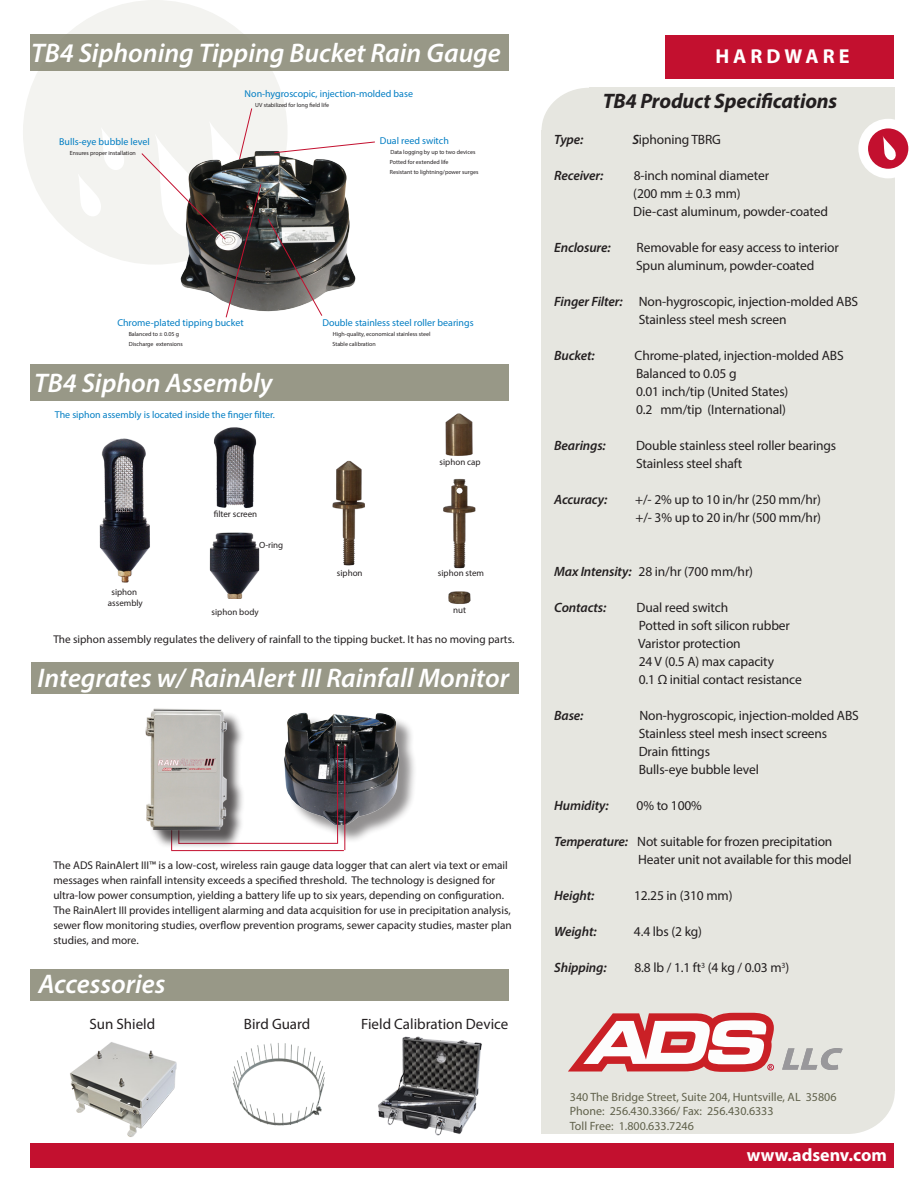
<style>
.page{position:relative;width:918px;height:1188px;background:#fff}
.page>*{position:absolute;margin:0;border:0;box-sizing:border-box;transform-origin:0 0}
.t1{font:italic 600 27px "Myriad Pro";color:#fff}
.t2{font:italic 700 21px "Myriad Pro";letter-spacing:-.01em;color:#231f20}
.t3{font:700 20.25px "Myriad Pro";letter-spacing:.2em;color:#fff}
.t4{font:700 18px "Myriad Pro";color:#fff}
.t5{font:15px "Myriad Pro";color:#231f20}
.t6{font:13.5px "Myriad Pro";letter-spacing:-.01em;color:#231f20}
.t7{font:italic 600 13.5px "Myriad Pro";letter-spacing:-.01em;color:#231f20}
.t8{font:12px "Myriad Pro";color:#60614b}
.t9{font:11.25px/15px "Myriad Pro";color:#231f20}
.t10{font:9.9px "Myriad Pro";color:#007dc3}
.t11{font:9px "Myriad Pro";color:#231f20}
.t12{font:6px/9.9px "Myriad Pro";color:#231f20}
.s1{font-weight:600;font-style:italic}
</style>
<div class="page">
<div style="left:23px;top:0;width:265px;height:265px;background:#f3f3f0;border-radius:50%"></div>
<svg style="left:79px;top:130px;width:45px;height:86px"></svg>
<div style="left:589px;top:88px;width:306px;height:1003px;background:#e6e6e0"></div>
<div style="left:800px;top:1048px;width:95px;height:86px;background:#e6e6e0;border-radius:50%"></div>
<div style="left:542px;top:131px;width:306px;height:1003px;background:#e6e6e0"></div>
<div style="left:541px;top:88px;width:95px;height:85px;background:#e6e6e0;border-radius:50%"></div>
<div style="left:665px;top:35px;width:229px;height:44px;background:#c3102f"></div>
<div style="left:30px;top:1143px;width:864px;height:25px;background:#c3102f"></div>
<div style="left:30px;top:34px;width:478px;height:37px;background:#989887"></div>
<div style="left:858px;top:119px;width:60px;height:59px;background:#fff;border-radius:50%"></div>
<div style="left:868px;top:128px;width:40px;height:41px;background:#c3102f;border-radius:50%"></div>
<svg style="left:883px;top:136px;width:13px;height:25px"></svg>
<div style="left:31px;top:663px;width:487px;height:31px;background:#989887"></div>
<svg style="left:141px;top:107px;width:234px;height:211px"></svg>
<div style="left:286px;top:716px;width:131px;height:128px;background:#231f20;opacity:.5"></div>
<img style="left:284px;top:712px;width:124px;height:113px">
<hr style="left:171px;top:850px;width:173px;height:1px;background:#c3102f">
<hr style="left:337px;top:745px;width:1px;height:99px;background:#c3102f">
<hr style="left:344px;top:745px;width:1px;height:105px;background:#c3102f">
<hr style="left:179px;top:843px;width:158px;height:1px;background:#c3102f">
<div style="left:30px;top:970px;width:478px;height:31px;background:#989887"></div>
<img style="left:232px;top:1043px;width:93px;height:83px">
<div style="left:30px;top:365px;width:478px;height:36px;background:#989887"></div>
<img style="left:213px;top:427px;width:44px;height:81px">
<img style="left:209px;top:532px;width:51px;height:66px">
<img style="left:99px;top:438px;width:51px;height:145px">
<img style="left:332px;top:460px;width:33px;height:106px">
<img style="left:445px;top:413px;width:28px;height:43px">
<img style="left:443px;top:478px;width:33px;height:91px">
<img style="left:448px;top:591px;width:23px;height:13px">
<svg style="left:782px;top:1048px;width:61px;height:22px"></svg>
<svg style="left:568px;top:1013px;width:206px;height:59px"></svg>
<img style="left:70px;top:1042px;width:107px;height:95px">
<img style="left:378px;top:1036px;width:104px;height:100px">
<div style="left:148px;top:710px;width:97px;height:139px;background:#231f20;opacity:.75"></div>
<img style="left:145px;top:708px;width:86px;height:126px">
<p class="t1" style="left:31px;top:35px;width:471px">TB4 Siphoning Tipping Bucket Rain Gauge</p>
<p class="t10" style="left:59px;top:136px;width:92px">Bulls-eye bubble level</p>
<p class="t12" style="left:70px;top:148px;width:68px">Ensures proper installation</p>
<p class="t10" style="left:245px;top:87px;width:170px">Non-hygroscopic, injection-molded base</p>
<p class="t12" style="left:255px;top:100px;width:75px">UV stabilized for long field life</p>
<p class="t10" style="left:380px;top:134px;width:71px">Dual reed switch</p>
<p class="t12" style="left:390px;top:147px;width:87px">Data logging by up to two devices<br>Potted for extended life</p>
<p class="t12" style="left:390px;top:167px;width:90px">Resistant to lightning/power surges</p>
<p class="t10" style="left:117px;top:317px;width:128px">Chrome-plated tipping bucket</p>
<p class="t12" style="left:129px;top:329px;width:56px">Balanced to ± 0.05 g<br>Discharge extensions</p>
<p class="t1" style="left:34px;top:366px;width:240px">TB4 Siphon Assembly</p>
<p class="t10" style="left:55px;top:408px;width:222px">The siphon assembly is located inside the finger filter.</p>
<p class="t11" style="left:214px;top:508px;width:45px">filter screen</p>
<p class="t11" style="left:112px;top:586px;width:27px">siphon</p>
<p class="t11" style="left:108px;top:597px;width:36px">assembly</p>
<p class="t11" style="left:259px;top:540px;width:26px">O-ring</p>
<p class="t11" style="left:212px;top:606px;width:49px">siphon body</p>
<p class="t10" style="left:322px;top:317px;width:153px">Double stainless steel roller bearings</p>
<p class="t12" style="left:332px;top:329px;width:99px">High-quality, economical stainless steel<br>Stable calibration</p>
<p class="t11" style="left:337px;top:567px;width:27px">siphon</p>
<p class="t11" style="left:440px;top:457px;width:43px">siphon cap</p>
<p class="t11" style="left:438px;top:567px;width:48px">siphon stem</p>
<p class="t11" style="left:453px;top:604px;width:14px">nut</p>
<p class="t9" style="left:53px;top:631px;width:463px">The siphon assembly regulates the delivery of rainfall to the tipping bucket. It has no moving parts.</p>
<p class="t1" style="left:37px;top:661px;width:473px">Integrates w/ RainAlert III Rainfall Monitor</p>
<p class="t9" style="left:53px;top:858px;width:460px">The ADS RainAlert III™ is a low-cost, wireless rain gauge data logger that can alert via text or email messages when rainfall intensity exceeds a specified threshold. The technology is designed for ultra-low power consumption, yielding a battery life up to six years, depending on configuration.<br>The RainAlert III provides intelligent alarming and data acquisition for use in precipitation analysis, sewer flow monitoring studies, overflow prevention programs, sewer capacity studies, master plan studies, and more.</p>
<p class="t1" style="left:38px;top:967px;width:129px">Accessories</p>
<p class="t5" style="left:89px;top:1015px;width:67px">Sun Shield</p>
<p class="t5" style="left:244px;top:1015px;width:68px">Bird Guard</p>
<p class="t5" style="left:361px;top:1015px;width:149px">Field Calibration Device</p>
<p class="t3" style="left:715px;top:43px;width:136px">HARDWARE</p>
<p class="t2" style="left:603px;top:87px;width:236px">TB4 Product Specifications</p>
<p class="t7" style="left:554px;top:131px;width:31px">Type:</p>
<p class="t6" style="left:632px;top:131px;width:90px"><span class="s1">S</span>iphoning TBRG</p>
<p class="t7" style="left:554px;top:167px;width:51px">Receiver:</p>
<p class="t6" style="left:634px;top:167px;width:137px">8-inch nominal diameter</p>
<p class="t6" style="left:633px;top:185px;width:109px">(200 mm ± 0.3 mm)</p>
<p class="t6" style="left:633px;top:203px;width:196px">Die-cast aluminum, powder-coated</p>
<p class="t7" style="left:554px;top:239px;width:58px">Enclosure:</p>
<p class="t6" style="left:637px;top:239px;width:204px">Removable for easy access to interior</p>
<p class="t6" style="left:636px;top:257px;width:180px">Spun aluminum, powder-coated</p>
<p class="t6" style="left:554px;top:293px;width:306px"><span class="s1">Finger Filter:</span> Non-hygroscopic, injection-molded ABS</p>
<p class="t6" style="left:639px;top:311px;width:149px">Stainless steel mesh screen</p>
<p class="t7" style="left:554px;top:347px;width:42px">Bucket:</p>
<p class="t6" style="left:635px;top:347px;width:211px">Chrome-plated, injection-molded ABS</p>
<p class="t6" style="left:636px;top:365px;width:102px">Balanced to 0.05 g</p>
<p class="t6" style="left:636px;top:383px;width:154px">0.01 inch/tip (United States)</p>
<p class="t6" style="left:636px;top:401px;width:151px">0.2 mm/tip (International)</p>
<p class="t7" style="left:554px;top:437px;width:53px">Bearings:</p>
<p class="t6" style="left:636px;top:437px;width:202px">Double stainless steel roller bearings</p>
<p class="t6" style="left:636px;top:455px;width:108px">Stainless steel shaft</p>
<p class="t7" style="left:554px;top:491px;width:55px">Accuracy:</p>
<p class="t6" style="left:635px;top:491px;width:187px">+/- 2% up to 10 in/hr (250 mm/hr)</p>
<p class="t6" style="left:636px;top:509px;width:187px">+/- 3% up to 20 in/hr (500 mm/hr)</p>
<p class="t6" style="left:554px;top:563px;width:200px"><span class="s1">Max Intensity:</span> 28 in/hr (700 mm/hr)</p>
<p class="t7" style="left:554px;top:599px;width:54px">Contacts:</p>
<p class="t6" style="left:637px;top:599px;width:93px">Dual reed switch</p>
<p class="t6" style="left:639px;top:617px;width:153px">Potted in soft silicon rubber</p>
<p class="t6" style="left:638px;top:635px;width:104px">Varistor protection</p>
<p class="t6" style="left:639px;top:653px;width:137px">24 V (0.5 A) max capacity</p>
<p class="t6" style="left:639px;top:671px;width:165px">0.1 Ω initial contact resistance</p>
<p class="t7" style="left:554px;top:707px;width:31px">Base:</p>
<p class="t6" style="left:639px;top:707px;width:221px">Non-hygroscopic, injection-molded ABS</p>
<p class="t6" style="left:639px;top:725px;width:190px">Stainless steel mesh insect screens</p>
<p class="t6" style="left:639px;top:743px;width:73px">Drain fittings</p>
<p class="t6" style="left:639px;top:761px;width:122px">Bulls-eye bubble level</p>
<p class="t7" style="left:554px;top:797px;width:56px">Humidity:</p>
<p class="t6" style="left:637px;top:797px;width:67px">0% to 100%</p>
<p class="t6" style="left:554px;top:833px;width:280px"><span class="s1">Temperature:</span> Not suitable for frozen precipitation</p>
<p class="t6" style="left:638px;top:851px;width:215px">Heater unit not available for this model</p>
<p class="t7" style="left:554px;top:887px;width:42px">Height:</p>
<p class="t6" style="left:634px;top:887px;width:100px">12.25 in (310 mm)</p>
<p class="t7" style="left:554px;top:923px;width:44px">Weight:</p>
<p class="t6" style="left:634px;top:923px;width:70px">4.4 lbs (2 kg)</p>
<p class="t7" style="left:554px;top:959px;width:54px">Shipping:</p>
<p class="t6" style="left:635px;top:959px;width:156px">8.8 lb / 1.1 ft<sup>3</sup> (4 kg / 0.03 m<sup>3</sup>)</p>
<p class="t8" style="left:570px;top:1090px;width:268px">340 The Bridge Street, Suite 204, Huntsville, AL 35806</p>
<p class="t8" style="left:570px;top:1104px;width:205px">Phone: 256.430.3366/ Fax: 256.430.6333</p>
<p class="t8" style="left:570px;top:1118px;width:126px">Toll Free: 1.800.633.7246</p>
<p class="t4" style="left:747px;top:1143px;width:142px">www.adsenv.com</p>
</div>
